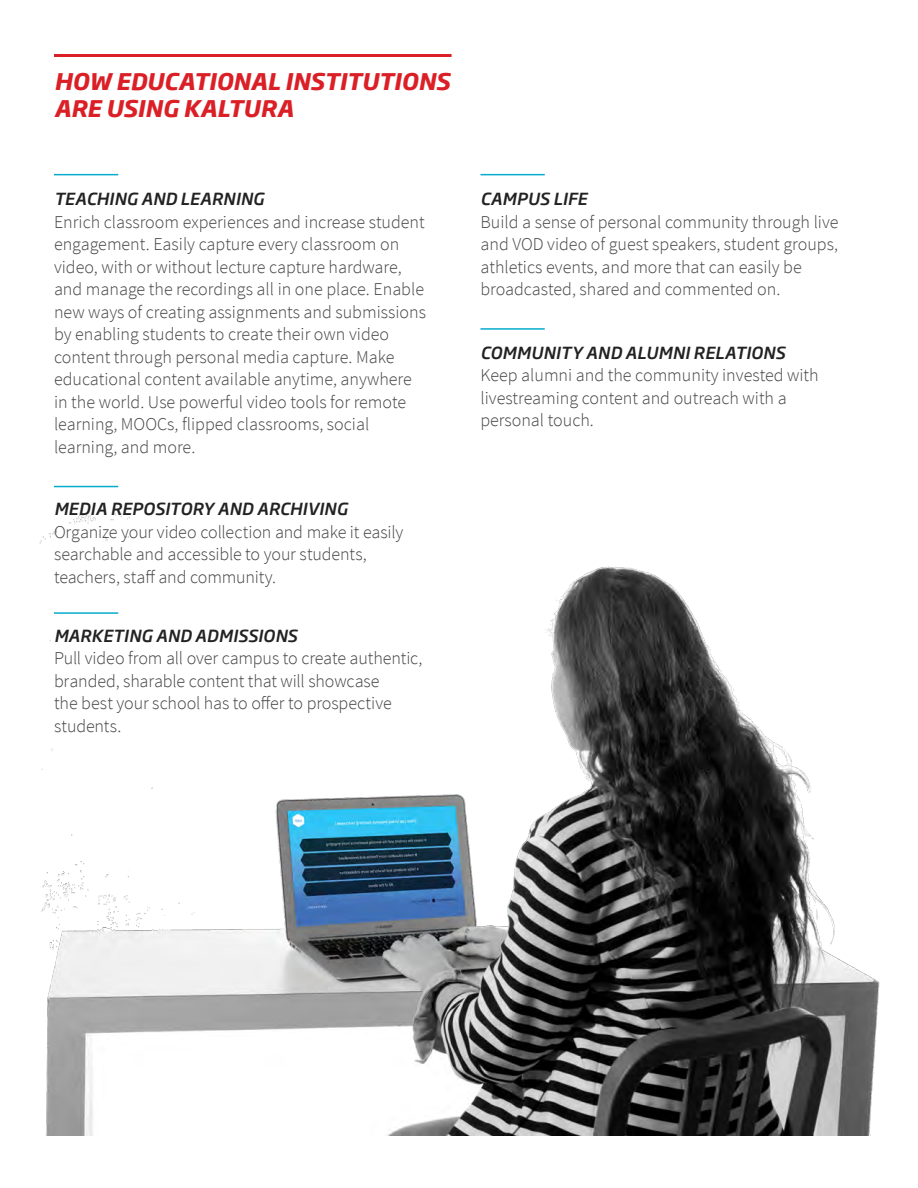
<style>
.page{position:relative;width:918px;height:1188px;background:#fff}
.page>*{position:absolute;margin:0;border:0;box-sizing:border-box;transform-origin:0 0}
.t1{font:italic 700 22.5px/27px "Soho Gothic Pro";color:#db1f26}
.t2{font:300 18px/22.5px "Source Sans Pro";color:#434343}
.t3{font:italic 500 16.5px "Soho Gothic Pro";letter-spacing:.01em;color:#222}
</style>
<div class="page">
<img style="left:40px;top:514px;width:839px;height:621px">
<hr style="left:54px;top:54px;width:398px;height:3px;background:#db1f26">
<hr style="left:54px;top:174px;width:64px;height:1px;background:#05accd">
<hr style="left:480px;top:174px;width:65px;height:1px;background:#05accd">
<hr style="left:480px;top:328px;width:65px;height:2px;background:#05accd">
<hr style="left:54px;top:486px;width:64px;height:1px;background:#05accd">
<hr style="left:54px;top:612px;width:64px;height:2px;background:#05accd">
<p class="t1" style="left:54px;top:67px;width:398px">HOW EDUCATIONAL INSTITUTIONS<br>ARE USING KALTURA</p>
<p class="t3" style="left:54px;top:186px;width:211px">TEACHING AND LEARNING</p>
<p class="t2" style="left:54px;top:211px;width:373px">Enrich classroom experiences and increase student engagement. Easily capture every classroom on video, with or without lecture capture hardware, and manage the recordings all in one place. Enable new ways of creating assignments and submissions by enabling students to create their own video content through personal media capture. Make educational content available anytime, anywhere in the world. Use powerful video tools for remote learning, MOOCs, flipped classrooms, social learning, and more.</p>
<p class="t3" style="left:54px;top:496px;width:295px">MEDIA REPOSITORY AND ARCHIVING</p>
<p class="t2" style="left:54px;top:521px;width:351px">Organize your video collection and make it easily searchable and accessible to your students, teachers, staff and community.</p>
<p class="t3" style="left:54px;top:623px;width:245px">MARKETING AND ADMISSIONS</p>
<p class="t2" style="left:54px;top:647px;width:370px">Pull video from all over campus to create authentic, branded, sharable content that will showcase<br>the best your school has to offer to prospective students.</p>
<p class="t3" style="left:480px;top:186px;width:108px">CAMPUS LIFE</p>
<p class="t2" style="left:480px;top:211px;width:360px">Build a sense of personal community through live and VOD video of guest speakers, student groups, athletics events, and more that can easily be broadcasted, shared and commented on.</p>
<p class="t3" style="left:480px;top:339px;width:306px">COMMUNITY AND ALUMNI RELATIONS</p>
<p class="t2" style="left:480px;top:364px;width:340px">Keep alumni and the community invested with livestreaming content and outreach with a personal touch.</p>
</div>
